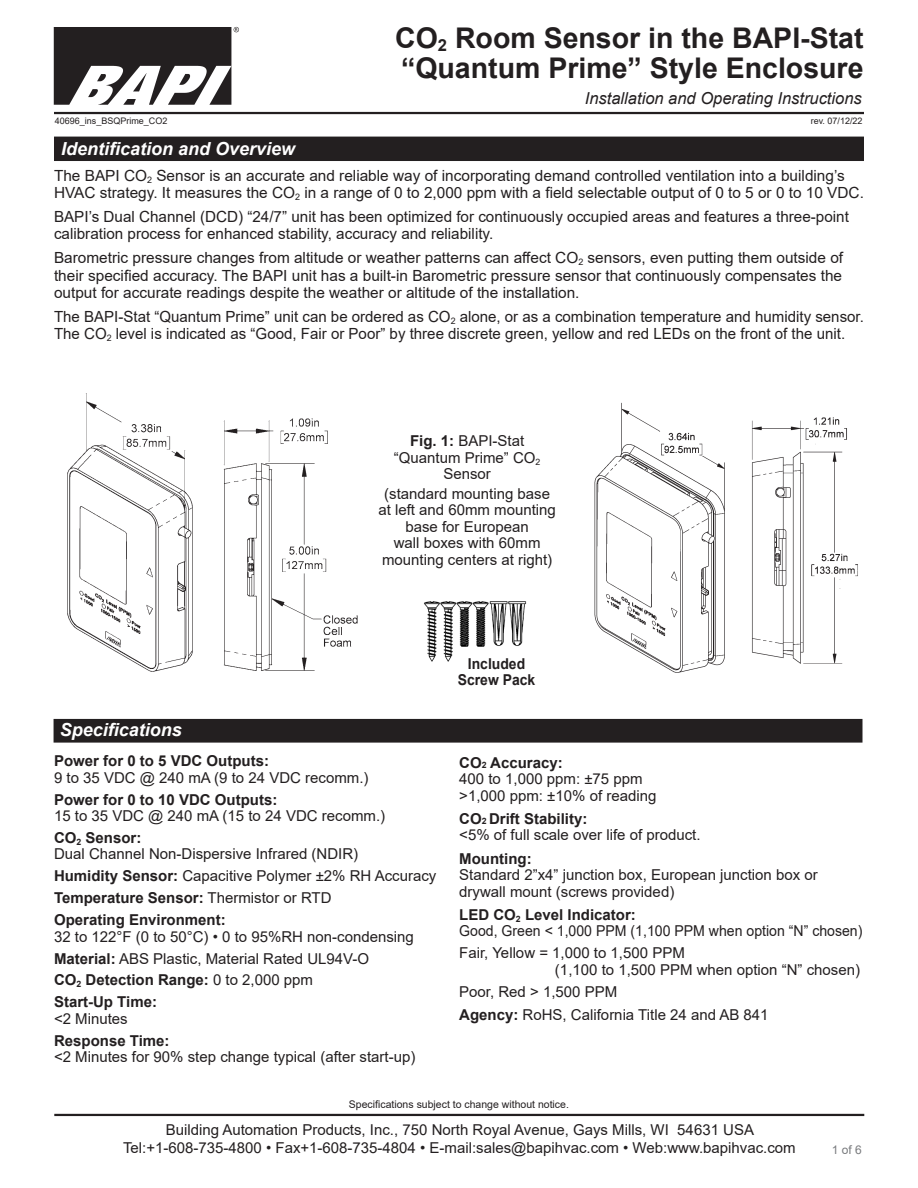
<style>
.page{position:relative;width:918px;height:1188px;background:#fff}
.page>*{position:absolute;margin:0;border:0;box-sizing:border-box;transform-origin:0 0}
.t1{font:700 28.5px/30px "Arial";color:#231f20}
.Datasheet_Section_Ti{font:italic 700 18px "Arial";color:#fff}
.t2{font:italic 16.5px "Arial";color:#231f20}
.t3{font:15.3px/17.2px "Arial";color:#231f20}
.t4{font:15px/16.5px "Arial";color:#231f20;text-align:center}
.Pict_Title{font:700 15px "Arial";color:#231f20}
.t5{font:15px "Arial";color:#231f20;scale:.94 1}
.Pict_Title-2{font:700 15px/15.8px "Arial";color:#231f20;text-align:center;scale:.93 1}
.t6{font:12px "Arial";color:#787a7d}
.t7{font:10.5px "Arial";color:#231f20}
.t8{font:9px "Arial";color:#231f20}
.s1{font-weight:700}
.s2{font-weight:400}
.s3{font-size:8.7px}
</style>
<div class="page">
<hr style="left:54px;top:1114px;width:810px;height:2px;background:#231f20">
<hr style="left:54px;top:112px;width:810px;height:2px;background:#231f20">
<img style="left:53px;top:26px;width:186px;height:79px">
<div style="left:55px;top:137px;width:808px;height:23px;background:#231f20"></div>
<div style="left:54px;top:137px;width:810px;height:24px;border:2px solid #231f20"></div>
<div style="left:54px;top:720px;width:808px;height:22px;background:#231f20"></div>
<div style="left:54px;top:719px;width:808px;height:24px;border:2px solid #231f20"></div>
<img style="left:424px;top:601px;width:103px;height:61px">
<img style="left:67px;top:393px;width:291px;height:279px">
<img style="left:594px;top:402px;width:264px;height:271px">
<h1 class="t1" style="left:395px;top:23px;width:470px">CO<sub>2</sub> Room Sensor in the BAPI-Stat “Quantum Prime” Style Enclosure</h1>
<p class="t8" style="left:55px;top:114px;width:114px">40696_ins_BSQPrime_CO2</p>
<p class="Datasheet_Section_Ti" style="left:61px;top:136px;width:236px">Identification and Overview</p>
<p class="t2" style="left:585px;top:87px;width:278px">Installation and Operating Instructions</p>
<p class="t8" style="left:811px;top:114px;width:53px">rev. 07/12/22</p>
<p class="t3" style="left:54px;top:167px;width:811px">The BAPI CO<sub>2</sub> Sensor is an accurate and reliable way of incorporating demand controlled ventilation into a building’s<br>HVAC strategy. It measures the CO<sub>2</sub> in a range of 0 to 2,000 ppm with a field selectable output of 0 to 5 or 0 to 10 VDC.</p>
<p class="t3" style="left:54px;top:208px;width:796px">BAPI’s Dual Channel (DCD) “24/7” unit has been optimized for continuously occupied areas and features a three-point calibration process for enhanced stability, accuracy and reliability.</p>
<p class="t3" style="left:54px;top:249px;width:791px;text-align:justify">Barometric pressure changes from altitude or weather patterns can affect CO<sub>2</sub> sensors, even putting them outside of their specified accuracy. The BAPI unit has a built-in Barometric pressure sensor that continuously compensates the output for accurate readings despite the weather or altitude of the installation.</p>
<p class="t3" style="left:54px;top:308px;width:811px">The BAPI-Stat “Quantum Prime” unit can be ordered as CO<sub>2</sub> alone, or as a combination temperature and humidity sensor.<br>The CO<sub>2</sub> level is indicated as “Good, Fair or Poor” by three discrete green, yellow and red LEDs on the front of the unit.</p>
<p class="t4" style="left:394px;top:433px;width:148px"><span class="s1">Fig. 1:</span> BAPI-Stat “Quantum Prime” CO<sub>2<br></sub>Sensor</p>
<p class="t4" style="left:378px;top:485px;width:179px">(standard mounting base at left and 60mm mounting base for European<br>wall boxes with 60mm mounting centers at right)</p>
<p class="Datasheet_Section_Ti" style="left:60px;top:718px;width:124px">Specifications</p>
<p class="Pict_Title" style="left:54px;top:750px;width:217px">Power for 0 to 5 VDC Outputs:</p>
<p class="t4" style="left:54px;top:769px;width:316px">9 to 35 VDC @ 240 mA (9 to 24 VDC recomm.)</p>
<p class="Pict_Title" style="left:54px;top:789px;width:225px">Power for 0 to 10 VDC Outputs:</p>
<p class="t4" style="left:54px;top:807px;width:333px">15 to 35 VDC @ 240 mA (15 to 24 VDC recomm.)</p>
<p class="Pict_Title" style="left:54px;top:827px;width:89px">CO<sub>2</sub> Sensor:</p>
<p class="t4" style="left:54px;top:846px;width:306px">Dual Channel Non-Dispersive Infrared (NDIR)</p>
<p class="t4" style="left:54px;top:868px;width:384px"><span class="s1">Humidity Sensor:</span> Capacitive Polymer ±2% RH Accuracy</p>
<p class="Pict_Title" style="left:54px;top:887px;width:279px">Temperature Sensor: <span class="s2">Thermistor or RTD</span></p>
<p class="Pict_Title" style="left:54px;top:909px;width:173px">Operating Environment:</p>
<p class="t4" style="left:54px;top:928px;width:361px">32 to 122°F (0 to 50°C) • 0 to 95%RH non-condensing</p>
<p class="t4" style="left:54px;top:950px;width:317px"><span class="s1">Material:</span> ABS Plastic, Material Rated UL94V-O</p>
<p class="Pict_Title" style="left:54px;top:970px;width:261px">CO<sub>2</sub> Detection Range: <span class="s2">0 to 2,000 ppm</span></p>
<p class="Pict_Title" style="left:54px;top:991px;width:105px">Start-Up Time:</p>
<p class="t4" style="left:54px;top:1010px;width:75px">&lt;2 Minutes</p>
<p class="Pict_Title" style="left:54px;top:1030px;width:117px">Response Time:</p>
<p class="t4" style="left:54px;top:1049px;width:363px">&lt;2 Minutes for 90% step change typical (after start-up)</p>
<p class="Pict_Title-2" style="left:458px;top:656px;width:85px">Included<br>Screw Pack</p>
<p class="Pict_Title" style="left:459px;top:752px;width:105px">CO<span class="s3">2</span> Accuracy:</p>
<p class="t4" style="left:459px;top:770px;width:185px">400 to 1,000 ppm: ±75 ppm</p>
<p class="t4" style="left:459px;top:787px;width:199px">&gt;1,000 ppm: ±10% of reading</p>
<p class="Pict_Title" style="left:459px;top:808px;width:130px">CO<span class="s3">2</span> Drift Stability:</p>
<p class="t4" style="left:459px;top:827px;width:243px">&lt;5% of full scale over life of product.</p>
<p class="Pict_Title" style="left:459px;top:848px;width:74px">Mounting:</p>
<p class="t4" style="left:459px;top:866px;width:360px;text-align:left">Standard 2”x4” junction box, European junction box or drywall mount (screws provided)</p>
<p class="Pict_Title" style="left:459px;top:904px;width:178px">LED CO<sub>2</sub> Level Indicator:</p>
<p class="t5" style="left:459px;top:921px;width:430px">Good, Green &lt; 1,000 PPM (1,100 PPM when option “N” chosen)</p>
<p class="t4" style="left:459px;top:945px;width:227px">Fair, Yellow = 1,000 to 1,500 PPM</p>
<p class="t4" style="left:555px;top:961px;width:307px">(1,100 to 1,500 PPM when option “N” chosen)</p>
<p class="t4" style="left:459px;top:983px;width:160px">Poor, Red &gt; 1,500 PPM</p>
<p class="t4" style="left:459px;top:1006px;width:311px"><span class="s1">Agency:</span> RoHS, California Title 24 and AB 841</p>
<p class="t7" style="left:349px;top:1097px;width:222px">Specifications subject to change without notice.</p>
<p class="t4" style="left:123px;top:1121px;width:674px;line-height:18px">Building Automation Products, Inc., 750 North Royal Avenue, Gays Mills, WI 54631 USA<br>Tel:+1-608-735-4800 • Fax+1-608-735-4804 • E-mail:sales@bapihvac.com • Web:www.bapihvac.com</p>
<p class="t6" style="left:832px;top:1142px;width:32px">1 of 6</p>
</div>
